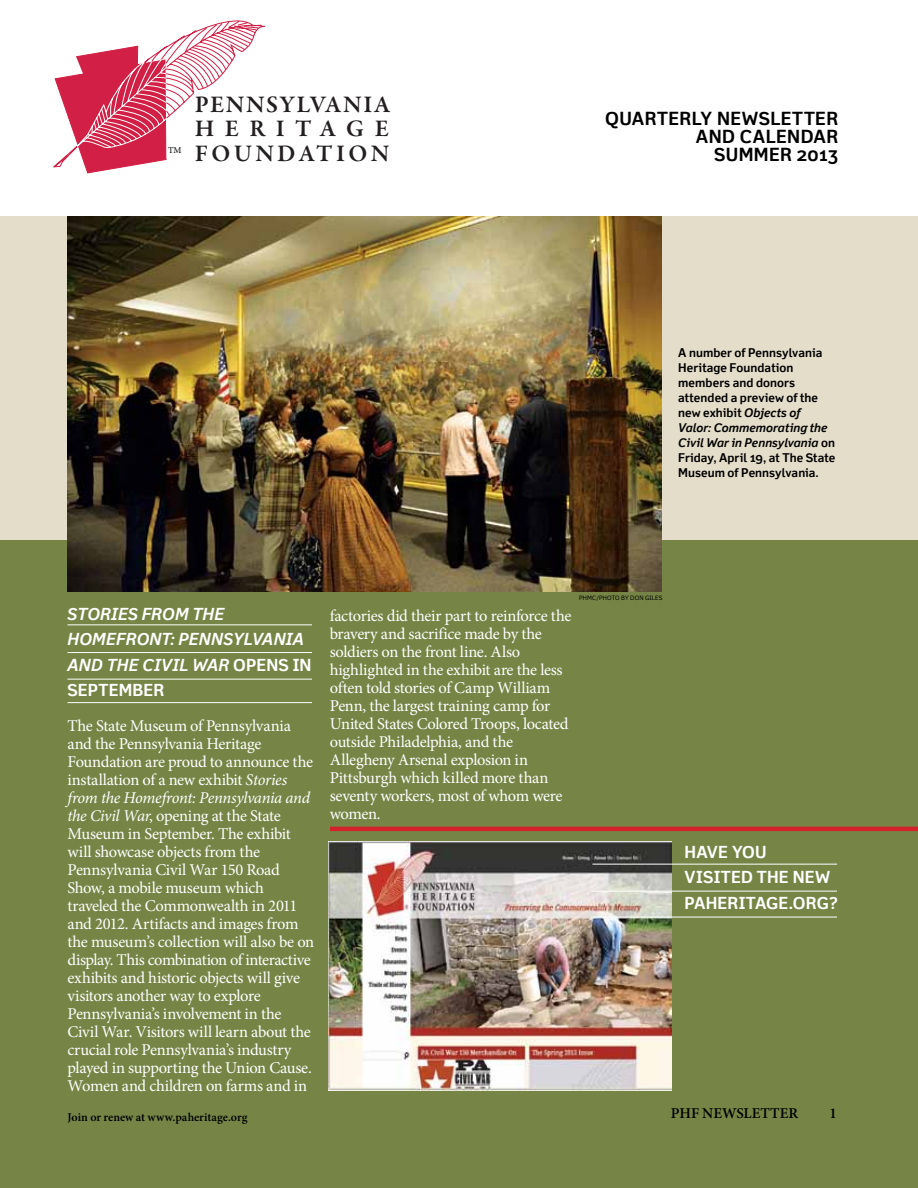
<style>
.page{position:relative;width:918px;height:1188px;background:#fff}
.page>*{position:absolute;margin:0;border:0;box-sizing:border-box;transform-origin:0 0}
.t1{font:600 24.15px/24.2px "Garamond Premr Pro";letter-spacing:.13em;color:#231f20;text-align:right}
.t2{font:700 18px/18px "Felbridge";letter-spacing:.02em;color:#000;text-align:right}
.t3{font:16.5px/18px "Minion Pro";letter-spacing:-.02em;color:#fff}
.t4{font:italic 700 16.5px/25.5px "Felbridge";letter-spacing:.01em;color:#fff}
.t5{font:700 16.5px/25.5px "Felbridge";letter-spacing:.015em;color:#fff}
.t6{font:600 15px "Minion Pro";color:#000}
.t7{font:700 12px/15px "Felbridge";letter-spacing:.005em;color:#000}
.t8{font:600 12px "Minion Pro";letter-spacing:-.005em;color:#000}
.t9{font:6px "Felbridge";letter-spacing:.025em;color:#000}
.s1{font-family:"Arial";font-weight:400;font-size:13.65px;color:#d21f45}
.s2{font-style:italic}
.s3{font-style:normal}
</style>
<div class="page">
<div style="left:0;top:540px;width:918px;height:648px;background:#768546"></div>
<div style="left:0;top:216px;width:918px;height:324px;background:#e4ddca"></div>
<svg style="left:53px;top:21px;width:212px;height:152px"></svg>
<div style="left:168px;top:146px;width:21px;height:15px;background:#fff"></div>
<hr style="left:68px;top:624px;width:244px;height:1px;background:#fff">
<hr style="left:68px;top:679px;width:244px;height:1px;background:#fff">
<hr style="left:68px;top:652px;width:244px;height:1px;background:#fff">
<img style="left:68px;top:216px;width:594px;height:376px">
<img style="left:328px;top:841px;width:343px;height:249px">
<hr style="left:592px;top:864px;width:245px;height:1px;background:#fff">
<hr style="left:592px;top:917px;width:245px;height:1px;background:#fff">
<hr style="left:592px;top:891px;width:245px;height:1px;background:#fff">
<hr style="left:330px;top:827px;width:588px;height:4px;background:#d2232a">
<hr style="left:68px;top:702px;width:244px;height:1px;background:#fff">
<h1 class="t1" style="left:168px;top:93px;width:224px">PENNSYLVANIA<br>HERITAGE<br><sup>TM</sup><span class="s1">®</span> FOUNDATION</h1>
<p class="t2" style="left:605px;top:109px;width:235px">Quarterly Newsletter and calendar<br>Summer 2013</p>
<p class="t7" style="left:678px;top:345px;width:159px">A number of Pennsylvania<br>Heritage Foundation members and donors attended a preview of the new exhibit <span class="s2">Objects of<br>Valor: Commemorating the<br>Civil War in Pennsylvania</span> on<br>Friday, April 19, at The State<br>Museum of Pennsylvania.</p>
<p class="t4" style="left:68px;top:601px;width:243px">Stories from the<br>Homefront: Pennsylvania and the Civil War <span class="s3">Opens in<br>September</span></p>
<p class="t3" style="left:68px;top:717px;width:248px">The State Museum of Pennsylvania and the Pennsylvania Heritage Foundation are proud to announce the installation of a new exhibit <span class="s2">Stories from the Homefront: Pennsylvania and the Civil War</span>, opening at the State Museum in September. The exhibit will showcase objects from the Pennsylvania Civil War 150 Road Show, a mobile museum which traveled the Commonwealth in 2011 and 2012. Artifacts and images from the museum’s collection will also be on display. This combination of interactive exhibits and historic objects will give visitors another way to explore Pennsylvania’s involvement in the Civil War. Visitors will learn about the crucial role Pennsylvania’s industry played in supporting the Union Cause.<br>Women and children on farms and in</p>
<p class="t3" style="left:330px;top:607px;width:243px">factories did their part to reinforce the bravery and sacrifice made by the soldiers on the front line. Also highlighted in the exhibit are the less often told stories of Camp William<br>Penn, the largest training camp for<br>United States Colored Troops, located outside Philadelphia, and the<br>Allegheny Arsenal explosion in<br>Pittsburgh which killed more than seventy workers, most of whom were women.</p>
<p class="t9" style="left:579px;top:594px;width:85px">PHMC/PHOTO BY DON GILES</p>
<p class="t5" style="left:685px;top:839px;width:155px">Have you visited the new paheritage.o rg?</p>
<p class="t8" style="left:68px;top:1109px;width:182px">Join or renew at www.paheritage.org</p>
<p class="t6" style="left:671px;top:1103px;width:129px">PHF NEWSLETTER</p>
<p class="t6" style="left:830px;top:1103px;width:9px">1</p>
</div>
